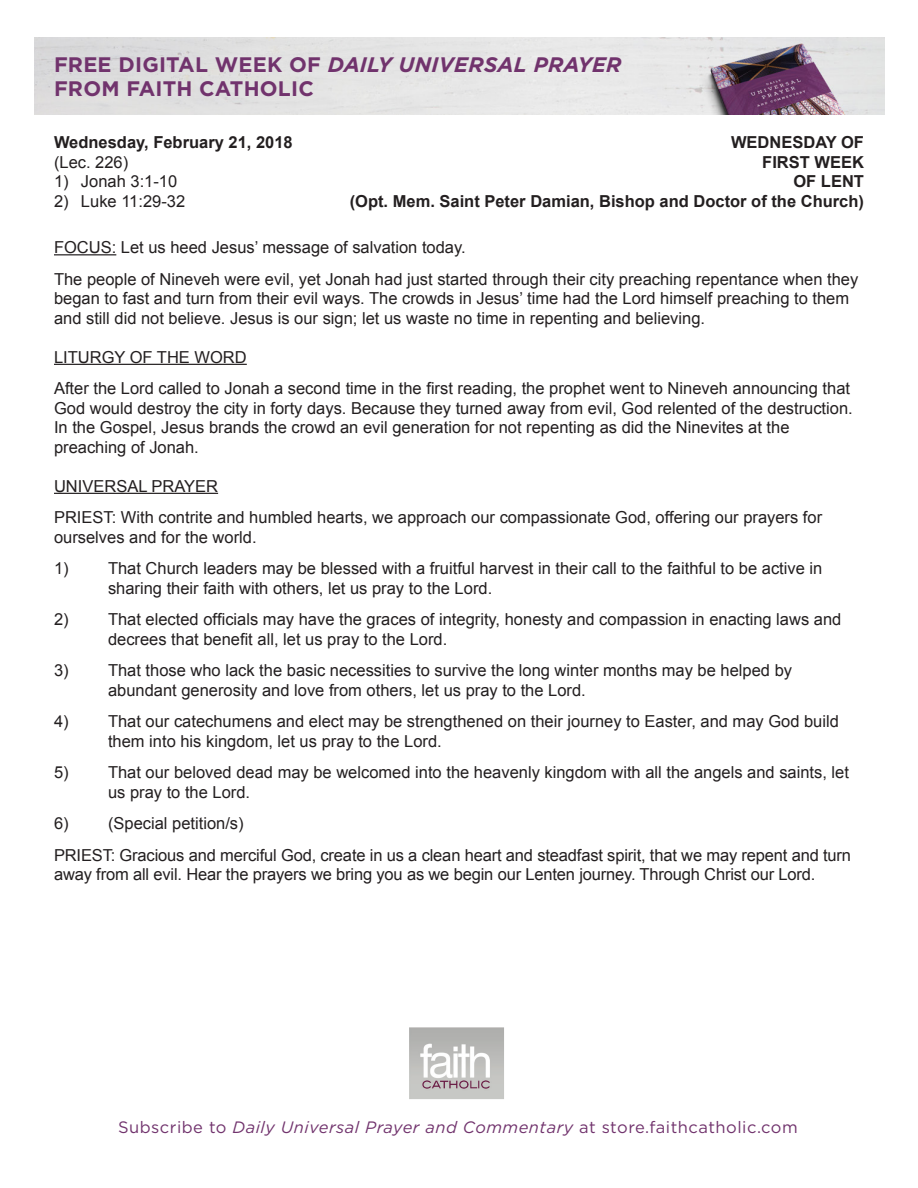
<style>
.page{position:relative;width:918px;height:1188px;background:#fff}
.page>*{position:absolute;margin:0;border:0;box-sizing:border-box;transform-origin:0 0}
.t1{font:700 21px/24px "Gotham";letter-spacing:.01em;color:#71336d}
.t2{font:16.5px/19.5px "Arial";color:#231f20}
.t3{font:700 16.5px "Arial";color:#231f20}
.t4{font:16.5px "Gotham";letter-spacing:.03em;color:#71336d}
.s1{font-style:italic}
</style>
<div class="page">
<img style="left:35px;top:38px;width:850px;height:77px">
<img style="left:409px;top:1027px;width:95px;height:72px">
<hr style="left:54px;top:254px;width:62px;height:1px;background:#231f20">
<hr style="left:54px;top:364px;width:193px;height:1px;background:#231f20">
<hr style="left:54px;top:493px;width:164px;height:1px;background:#231f20">
<p class="t1" style="left:54px;top:53px;width:569px">FREE DIGITAL WEEK OF <span class="s1">DAILY UNIVERSAL PRAYER<br></span>FROM FAITH CATHOLIC</p>
<p class="t3" style="left:54px;top:131px;width:240px">Wednesday, February 21, 2018</p>
<p class="t3" style="left:731px;top:131px;width:134px">WEDNESDAY OF</p>
<p class="t2" style="left:54px;top:152px;width:76px">(Lec. 226)</p>
<p class="t3" style="left:762px;top:151px;width:103px">FIRST WEEK</p>
<p class="t2" style="left:54px;top:172px;width:125px">1) Jonah 3:1-10</p>
<p class="t3" style="left:793px;top:170px;width:72px">OF LENT</p>
<p class="t2" style="left:54px;top:191px;width:133px">2) Luke 11:29-32</p>
<p class="t3" style="left:350px;top:190px;width:516px">(Opt. Mem. Saint Peter Damian, Bishop and Doctor of the Church)</p>
<p class="t2" style="left:54px;top:238px;width:413px">FOCUS: Let us heed Jesus’ message of salvation today.</p>
<p class="t2" style="left:54px;top:269px;width:806px">The people of Nineveh were evil, yet Jonah had just started through their city preaching repentance when they began to fast and turn from their evil ways. The crowds in Jesus’ time had the Lord himself preaching to them and still did not believe. Jesus is our sign; let us waste no time in repenting and believing.</p>
<p class="t2" style="left:54px;top:347px;width:194px">LITURGY OF THE WORD</p>
<p class="t2" style="left:54px;top:379px;width:800px">After the Lord called to Jonah a second time in the first reading, the prophet went to Nineveh announcing that God would destroy the city in forty days. Because they turned away from evil, God relented of the destruction.<br>In the Gospel, Jesus brands the crowd an evil generation for not repenting as did the Ninevites at the preaching of Jonah.</p>
<p class="t2" style="left:54px;top:476px;width:166px">UNIVERSAL PRAYER</p>
<p class="t2" style="left:54px;top:508px;width:770px">PRIEST: With contrite and humbled hearts, we approach our compassionate God, offering our prayers for ourselves and for the world.</p>
<p class="t2" style="left:108px;top:559px;width:716px;text-indent:-54px">1) That Church leaders may be blessed with a fruitful harvest in their call to the faithful to be active in sharing their faith with others, let us pray to the Lord.</p>
<p class="t2" style="left:108px;top:610px;width:735px;text-indent:-54px">2) That elected officials may have the graces of integrity, honesty and compassion in enacting laws and decrees that benefit all, let us pray to the Lord.</p>
<p class="t2" style="left:108px;top:661px;width:686px;text-indent:-54px">3) That those who lack the basic necessities to survive the long winter months may be helped by abundant generosity and love from others, let us pray to the Lord.</p>
<p class="t2" style="left:108px;top:712px;width:733px;text-indent:-54px">4) That our catechumens and elect may be strengthened on their journey to Easter, and may God build them into his kingdom, let us pray to the Lord.</p>
<p class="t2" style="left:108px;top:763px;width:743px;text-indent:-54px">5) That our beloved dead may be welcomed into the heavenly kingdom with all the angels and saints, let us pray to the Lord.</p>
<p class="t2" style="left:54px;top:814px;width:191px">6) (Special petition/s)</p>
<p class="t2" style="left:54px;top:845px;width:799px">PRIEST: Gracious and merciful God, create in us a clean heart and steadfast spirit, that we may repent and turn away from all evil. Hear the prayers we bring you as we begin our Lenten journey. Through Christ our Lord.</p>
<p class="t4" style="left:118px;top:1116px;width:681px">Subscribe to <span class="s1">Daily Universal Prayer and Commentary</span> at store.faithcatholic.com</p>
</div>
